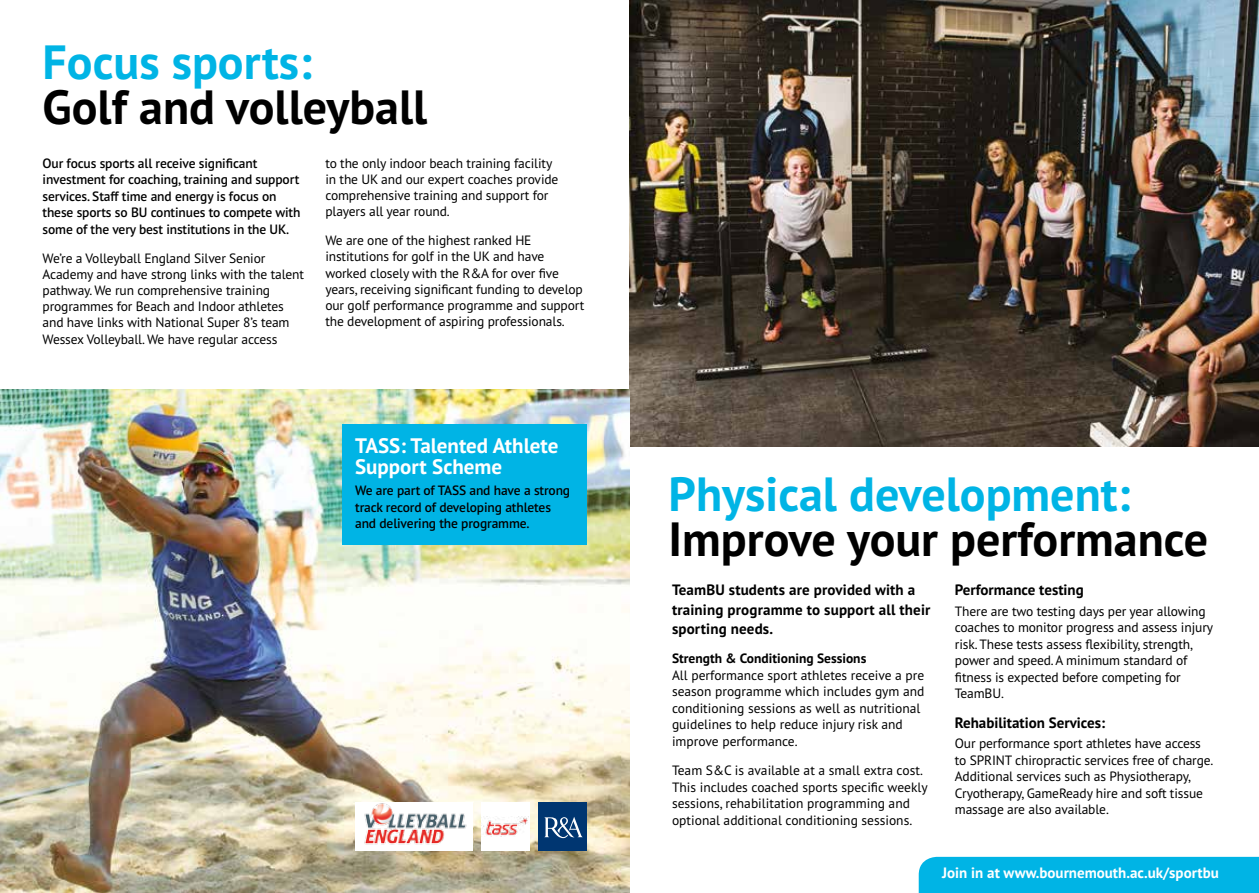
<style>
.page{position:relative;width:1259px;height:893px;background:#fff}
.page>*{position:absolute;margin:0;border:0;box-sizing:border-box;transform-origin:0 0}
.t1{font:700 48px "PT Sans Pro";color:#000}
.t2{font:700 48px "PT Sans Pro";color:#00b4e5}
.t3{font:700 21px/21px "PT Sans Pro";color:#fff}
.t4{font:700 15px/19.5px "PT Sans Pro";letter-spacing:.01em;color:#000}
.t5{font:700 15px "PT Sans Pro";color:#fff}
.t6{font:13.5px/16.5px "PT Sans Pro";letter-spacing:-.01em;color:#000}
.t7{font:600 13.5px/16.5px "PT Sans Pro";letter-spacing:-.01em;color:#000}
.t8{font:700 13.5px "PT Sans Pro";color:#000}
</style>
<div class="page">
<img style="left:629px;top:0;width:630px;height:446px">
<img style="left:0;top:389px;width:629px;height:504px">
<div style="left:342px;top:424px;width:245px;height:121px;background:#00b4e5"></div>
<div style="left:918px;top:857px;width:341px;height:36px;background:#00b4e5"></div>
<div style="left:539px;top:802px;width:48px;height:48px;background:#003671"></div>
<svg style="left:544px;top:817px;width:39px;height:21px"></svg>
<div style="left:482px;top:802px;width:48px;height:48px;background:#fff"></div>
<img style="left:483px;top:816px;width:46px;height:21px">
<img style="left:355px;top:802px;width:118px;height:48px">
<h1 class="t2" style="left:43px;top:31px;width:271px">Focus sports:</h1>
<h1 class="t1" style="left:43px;top:76px;width:386px">Golf and volleyball</h1>
<p class="t7" style="left:43px;top:154px;width:259px">Our focus sports all receive significant investment for coaching, training and support services. Staff time and energy is focus on these sports so BU continues to compete with some of the very best institutions in the UK.</p>
<p class="t6" style="left:43px;top:249px;width:263px">We’re a Volleyball England Silver Senior Academy and have strong links with the talent pathway. We run comprehensive training programmes for Beach and Indoor athletes and have links with National Super 8’s team Wessex Volleyball. We have regular access</p>
<p class="t6" style="left:325px;top:155px;width:235px">to the only indoor beach training facility in the UK and our expert coaches provide comprehensive training and support for players all year round.</p>
<p class="t6" style="left:325px;top:232px;width:260px">We are one of the highest ranked HE institutions for golf in the UK and have worked closely with the R&amp;A for over five years, receiving significant funding to develop our golf performance programme and support the development of aspiring professionals.</p>
<h2 class="t3" style="left:355px;top:435px;width:205px">TASS: Talented Athlete<br>Support Scheme</h2>
<p class="t7" style="left:355px;top:482px;width:216px">We are part of TASS and have a strong track record of developing athletes and delivering the programme.</p>
<h1 class="t2" style="left:668px;top:462px;width:463px">Physical development:</h1>
<h1 class="t1" style="left:668px;top:507px;width:541px">Improve your performance</h1>
<p class="t4" style="left:955px;top:580px;width:130px">Performance testing</p>
<p class="t6" style="left:955px;top:603px;width:260px">There are two testing days per year allowing coaches to monitor progress and assess injury risk. These tests assess flexibility, strength, power and speed. A minimum standard of fitness is expected before competing for TeamBU.</p>
<p class="t4" style="left:955px;top:712px;width:152px">Rehabilitation Services:</p>
<p class="t6" style="left:955px;top:735px;width:260px">Our performance sport athletes have access to SPRINT chiropractic services free of charge.<br>Additional services such as Physiotherapy, Cryotherapy, GameReady hire and soft tissue massage are also available.</p>
<p class="t4" style="left:672px;top:580px;width:260px">TeamBU students are provided with a training programme to support all their sporting needs.</p>
<p class="t8" style="left:672px;top:650px;width:196px">Strength &amp; Conditioning Sessions</p>
<p class="t6" style="left:672px;top:667px;width:254px">All performance sport athletes receive a pre season programme which includes gym and conditioning sessions as well as nutritional guidelines to help reduce injury risk and improve performance.</p>
<p class="t6" style="left:672px;top:762px;width:257px">Team S&amp;C is available at a small extra cost.<br>This includes coached sports specific weekly sessions, rehabilitation programming and optional additional conditioning sessions.</p>
<p class="t5" style="left:942px;top:863px;width:278px">Join in at www.bournemouth.ac.uk/sportbu</p>
</div>
